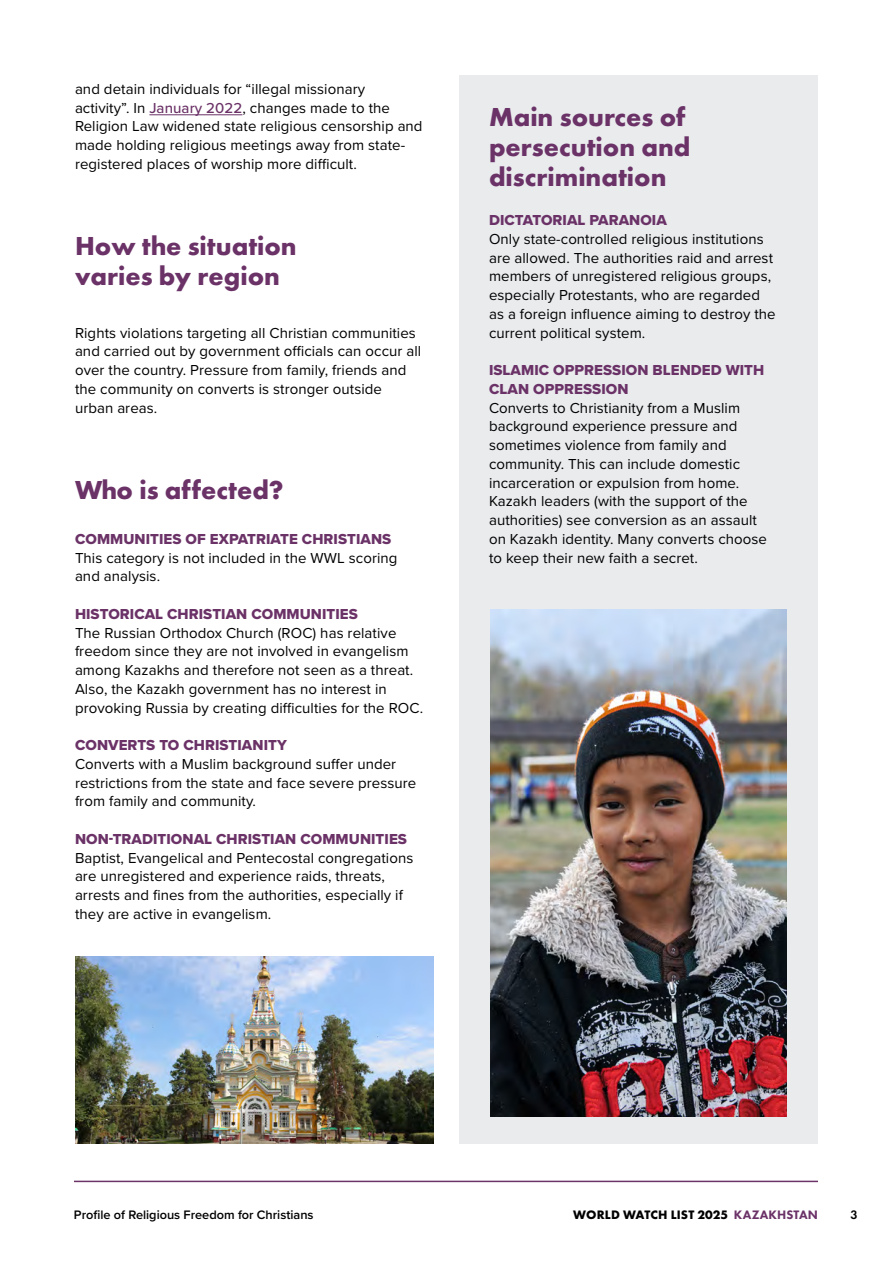
<style>
.page{position:relative;width:893px;height:1263px;background:#fff}
.page>*{position:absolute;margin:0;border:0;box-sizing:border-box;transform-origin:0 0}
.t1{font:700 27px/30px "Futura PT";color:#6b3267}
.t2{font:15px/18.8px "Proxima Nova";letter-spacing:.005em;color:#000}
.t3{font:15px/18.8px "Proxima Nova Extrabld";letter-spacing:.005em;color:#6b3267}
.t4{font:600 12.75px "Proxima Nova";color:#000}
.t5{font:700 12.75px "Futura PT";letter-spacing:.01em;color:#000}
.t6{font:600 12.75px "Futura PT";color:#000}
.s1{font-weight:500;color:#6b3267}
.s2{font-weight:800;color:#6b3267}
</style>
<div class="page">
<hr style="left:74px;top:1181px;width:744px;height:1px;background:#6b3267">
<div style="left:459px;top:75px;width:359px;height:1069px;background:#e9ebed"></div>
<hr style="left:149px;top:115px;width:93px;height:1px;background:#6b3267">
<img style="left:490px;top:609px;width:297px;height:507px">
<img style="left:75px;top:956px;width:359px;height:188px">
<p class="t2" style="left:75px;top:79px;width:349px">and detain individuals for “illegal missionary activity”. In <span class="s1">January 2022</span>, changes made to the Religion Law widened state religious censorship and made holding religious meetings away from state&shy;registered places of worship more difficult.</p>
<h1 class="t1" style="left:75px;top:230px;width:223px">How the situation varies by region</h1>
<p class="t2" style="left:75px;top:322px;width:348px">Rights violations targeting all Christian communities and carried out by government officials can occur all over the country. Pressure from family, friends and the community on converts is stronger outside urban areas.</p>
<h1 class="t1" style="left:75px;top:474px;width:210px">Who is affected?</h1>
<p class="t3" style="left:75px;top:529px;width:318px">COMMUNITIES OF EXPATRIATE CHRISTIANS</p>
<p class="t2" style="left:75px;top:547px;width:324px">This category is not included in the WWL scoring and analysis.</p>
<p class="t3" style="left:75px;top:604px;width:284px">HISTORICAL CHRISTIAN COMMUNITIES</p>
<p class="t2" style="left:75px;top:622px;width:350px">The Russian Orthodox Church (ROC) has relative freedom since they are not involved in evangelism among Kazakhs and therefore not seen as a threat.<br>Also, the Kazakh government has no interest in provoking Russia by creating difficulties for the ROC.</p>
<p class="t3" style="left:75px;top:735px;width:213px">CONVERTS TO CHRISTIANITY</p>
<p class="t2" style="left:75px;top:754px;width:343px">Converts with a Muslim background suffer under restrictions from the state and face severe pressure from family and community.</p>
<p class="t3" style="left:75px;top:829px;width:333px">NON-TRADITIONAL CHRISTIAN COMMUNITIES</p>
<p class="t2" style="left:75px;top:847px;width:340px">Baptist, Evangelical and Pentecostal congregations are unregistered and experience raids, threats, arrests and fines from the authorities, especially if they are active in evangelism.</p>
<h1 class="t1" style="left:489px;top:101px;width:203px">Main sources of persecution and discrimination</h1>
<p class="t3" style="left:489px;top:210px;width:179px">DICTATORIAL PARANOIA</p>
<p class="t2" style="left:489px;top:229px;width:288px">Only state-controlled religious institutions are allowed. The authorities raid and arrest members of unregistered religious groups, especially Protestants, who are regarded as a foreign influence aiming to destroy the current political system.</p>
<p class="t3" style="left:489px;top:360px;width:277px">ISLAMIC OPPRESSION BLENDED WITH<br>CLAN OPPRESSION</p>
<p class="t2" style="left:489px;top:397px;width:279px">Converts to Christianity from a Muslim background experience pressure and sometimes violence from family and community. This can include domestic incarceration or expulsion from home.<br>Kazakh leaders (with the support of the authorities) see conversion as an assault on Kazakh identity. Many converts choose to keep their new faith a secret.</p>
<p class="t4" style="left:74px;top:1205px;width:241px">Profile of Religious Freedom for Christians</p>
<p class="t5" style="left:573px;top:1206px;width:246px">WORLD WATCH LIST 2025 <span class="s2">KAZAKHSTAN</span></p>
<p class="t6" style="left:850px;top:1207px;width:9px">3</p>
</div>
